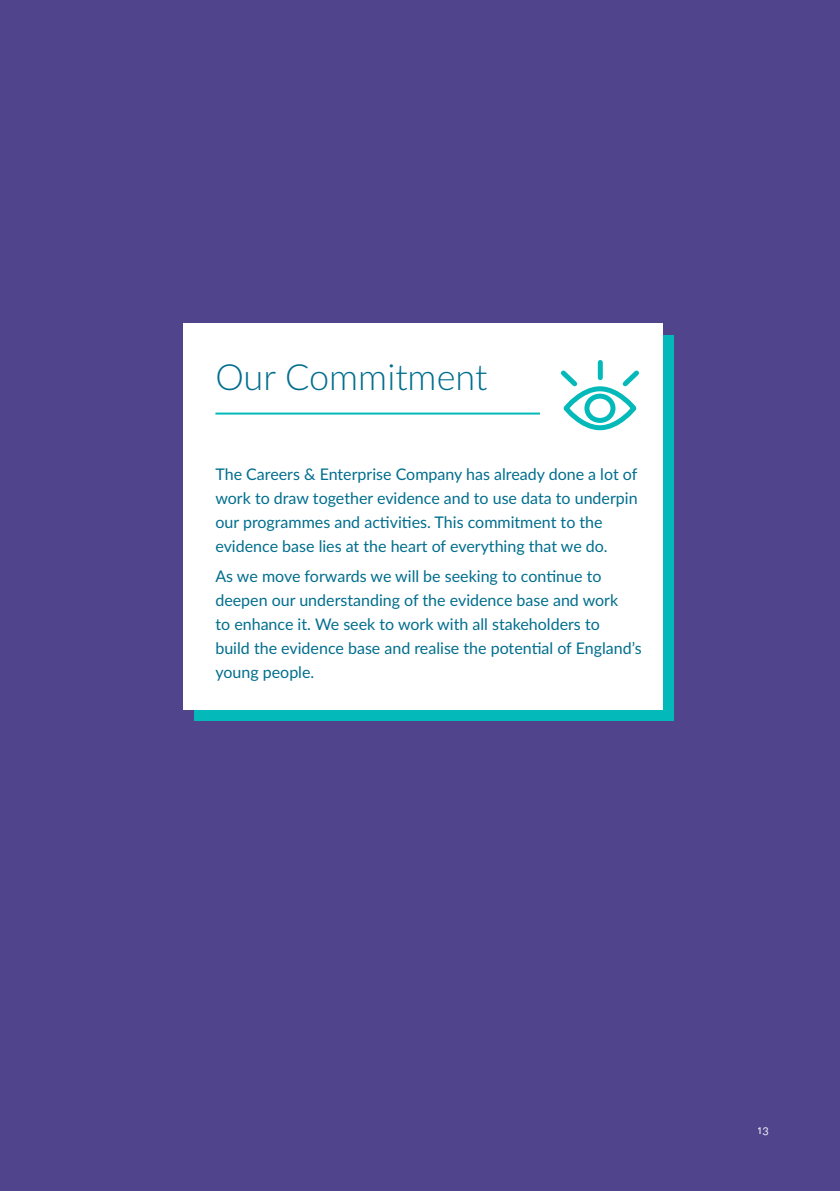
<style>
.page{position:relative;width:840px;height:1191px;background:#fff}
.page>*{position:absolute;margin:0;border:0;box-sizing:border-box;transform-origin:0 0}
.t1{font:300 36px "Lato";color:#006e8d}
.t2{font:16px/24px "Lato";color:#006e8d}
.t3{font:12px "Lato";color:#fff}
</style>
<div class="page">
<div style="left:0;top:0;width:839px;height:1191px;background:#50448c"></div>
<div style="left:194px;top:335px;width:479px;height:386px;background:#03b9b9"></div>
<div style="left:183px;top:323px;width:479px;height:386px;background:#fff"></div>
<div style="left:563px;top:386px;width:73px;height:44px;border:5px solid #03b9b9;border-radius:50%"></div>
<div style="left:584px;top:393px;width:31px;height:30px;border:5px solid #03b9b9;border-radius:50%"></div>
<svg style="left:561px;top:360px;width:78px;height:31px"></svg>
<hr style="left:215px;top:412px;width:324px;height:2px;background:#03b9b9">
<h1 class="t1" style="left:215px;top:352px;width:273px">Our Commitment</h1>
<p class="t2" style="left:215px;top:462px;width:423px">The Careers &amp; Enterprise Company has already done a lot of work to draw together evidence and to use data to underpin our programmes and activities. This commitment to the evidence base lies at the heart of everything that we do.</p>
<p class="t2" style="left:215px;top:564px;width:427px">As we move forwards we will be seeking to continue to deepen our understanding of the evidence base and work<br>to enhance it. We seek to work with all stakeholders to<br>build the evidence base and realise the potential of England’s young people.</p>
<p class="t3" style="left:757px;top:1121px;width:13px">13</p>
</div>
